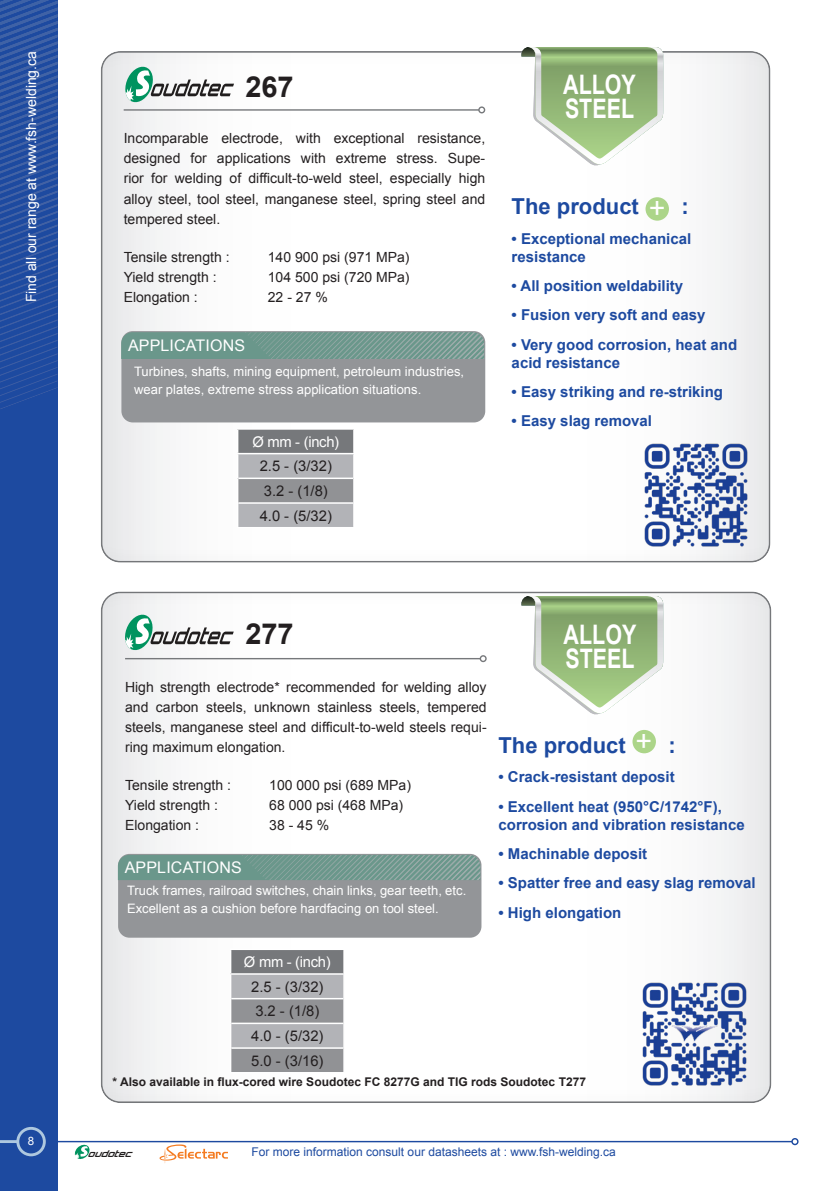
<style>
.page{position:relative;width:840px;height:1191px;background:#fff}
.page>*{position:absolute;margin:0;border:0;box-sizing:border-box;transform-origin:0 0}
.t1{font:700 29px "Arial";color:#231f20}
.t2{font:700 26.8px/24px "Arial";color:#fff;scale:.8 1}
.t3{font:22.4px/24px "Arial";color:#fff;scale:.8 1}
.t4{font:700 22px "Arial";color:#1d4aa0}
.t5{font:16px "Arial";letter-spacing:.01em;color:#fff}
.t6{font:700 15px/18px "Arial";color:#1d4aa0}
.t7{font:14.8px/24.6px "Arial";color:#231f20}
.t8{font:14.8px "Arial";letter-spacing:-.02em;color:#fff}
.t9{font:14px/20px "Arial";color:#231f20;text-align:justify}
.t10{font:14px "Arial";color:#fff}
.t11{font:13px/18px "Arial";color:#fff}
.t12{font:700 12px "Arial";color:#231f20}
.t13{font:12px "Arial";color:#1d4aa0}
.t14{font:11.6px "Arial";color:#fff}
.t15{font:italic 700 8.8px "Orbitron";color:#211e1e;scale:1.1 1}
.s1{font-weight:400;font-size:28.6px;color:#fff}
</style>
<div class="page">
<div style="left:100px;top:48px;width:672px;height:514px;background:#231f20;opacity:.38"></div>
<img style="left:638px;top:438px;width:114px;height:114px">
<div style="left:99px;top:589px;width:674px;height:514px;background:#231f20;opacity:.38"></div>
<img style="left:638px;top:977px;width:113px;height:112px">
<div style="left:0;top:0;width:57px;height:1191px;background:#1d4aa0"></div>
<svg style="left:0;top:0;width:57px;height:409px"></svg>
<div style="left:16px;top:1126px;width:30px;height:30px;border:3px solid #aec8df;border-radius:50%"></div>
<hr style="left:0;top:1140px;width:18px;height:3px;background:#aec8df">
<hr style="left:57px;top:1140px;width:734px;height:2px;background:#1d4aa0">
<div style="left:790px;top:1138px;width:8px;height:7px;border:1px solid #1d4aa0;border-radius:50%"></div>
<svg style="left:74px;top:1144px;width:16px;height:15px"></svg>
<svg style="left:159px;top:1144px;width:69px;height:19px"></svg>
<hr style="left:124px;top:109px;width:354px;height:2px;background:#76787b">
<div style="left:478px;top:106px;width:7px;height:7px;border:1px solid #76787b;border-radius:50%"></div>
<div style="left:645px;top:197px;width:23px;height:24px;background:#acd589;border-radius:50%"></div>
<hr style="left:125px;top:658px;width:355px;height:1px;background:#76787b">
<div style="left:479px;top:655px;width:7px;height:7px;border:1px solid #76787b;border-radius:50%"></div>
<div style="left:121px;top:331px;width:364px;height:91px;background:#939598;border-radius:11px"></div>
<svg style="left:121px;top:332px;width:363px;height:27px;background:#729a90"></svg>
<hr style="left:237px;top:428px;width:117px;height:2px;background:#fff">
<svg style="left:237px;top:430px;width:117px;height:98px;background:#a2a3a6"></svg>
<div style="left:118px;top:854px;width:363px;height:83px;background:#939598;border-radius:11px"></div>
<svg style="left:118px;top:855px;width:362px;height:25px;background:#729a90"></svg>
<hr style="left:230px;top:948px;width:114px;height:2px;background:#fff">
<hr style="left:230px;top:1072px;width:114px;height:1px;background:#fff">
<svg style="left:230px;top:950px;width:114px;height:122px;background:#a0a1a4"></svg>
<svg style="left:124px;top:64px;width:110px;height:41px"></svg>
<svg style="left:521px;top:47px;width:141px;height:119px"></svg>
<svg style="left:123px;top:612px;width:111px;height:40px"></svg>
<svg style="left:521px;top:596px;width:141px;height:119px"></svg>
<div style="left:632px;top:730px;width:23px;height:23px;background:#acd589;border-radius:50%"></div>
<p class="t10" style="left:22px;top:302px;width:253px;rotate:-90deg">Find all our range at www.fsh-welding.ca</p>
<p class="t14" style="left:28px;top:1133px;width:8px">8</p>
<h2 class="t2" style="left:563px;top:74px;width:92px">ALLOY<br>STEEL</h2>
<h1 class="t1" style="left:245px;top:67px;width:50px">267</h1>
<h3 class="t3" style="left:561px;top:73px;width:70px">ACIER<br>ALLIÉ</h3>
<p class="t9" style="left:124px;top:129px;width:363px">Incomparable electrode, with exceptional resistance, designed for applications with extreme stress. Supe&shy;rior for welding of difficult-to-weld steel, especially high alloy steel, tool steel, manganese steel, spring steel and tempered steel.</p>
<p class="t9" style="left:124px;top:247px;width:107px">Tensile strength :</p>
<p class="t9" style="left:268px;top:247px;width:143px">140 900 psi (971 MPa)</p>
<p class="t9" style="left:124px;top:267px;width:94px">Yield strength :</p>
<p class="t9" style="left:268px;top:267px;width:143px">104 500 psi (720 MPa)</p>
<p class="t9" style="left:124px;top:287px;width:75px">Elongation :</p>
<p class="t9" style="left:268px;top:287px;width:61px">22 - 27 %</p>
<p class="t5" style="left:128px;top:335px;width:119px">APPLICATIONS</p>
<p class="t11" style="left:134px;top:363px;width:331px">Turbines, shafts, mining equipment, petroleum industries, wear plates, extreme stress application situations.</p>
<p class="t8" style="left:252px;top:432px;width:88px">Ø mm - (inch)</p>
<p class="t7" style="left:259px;top:454px;width:74px">2.5 - (3/32)<br>3.2 - (1/8)<br>4.0 - (5/32)</p>
<h3 class="t4" style="left:511px;top:192px;width:178px">The product <span class="s1">+</span> :</h3>
<p class="t6" style="left:511px;top:230px;width:181px">• Exceptional mechanical resistance</p>
<p class="t6" style="left:511px;top:277px;width:173px">• All position weldability</p>
<p class="t6" style="left:511px;top:307px;width:195px">• Fusion very soft and easy</p>
<p class="t6" style="left:511px;top:336px;width:227px">• Very good corrosion, heat and acid resistance</p>
<p class="t6" style="left:511px;top:383px;width:213px">• Easy striking and re-striking</p>
<p class="t6" style="left:511px;top:413px;width:142px">• Easy slag removal</p>
<h1 class="t1" style="left:245px;top:615px;width:50px">277</h1>
<p class="t9" style="left:125px;top:677px;width:363px">High strength electrode* recommended for welding alloy and carbon steels, unknown stainless steels, tempered steels, manganese steel and difficult-to-weld steels requi&shy;ring maximum elongation.</p>
<p class="t9" style="left:125px;top:775px;width:107px">Tensile strength :</p>
<p class="t9" style="left:269px;top:775px;width:143px">100 000 psi (689 MPa)</p>
<p class="t9" style="left:125px;top:795px;width:94px">Yield strength :</p>
<p class="t9" style="left:269px;top:795px;width:135px">68 000 psi (468 MPa)</p>
<p class="t9" style="left:125px;top:815px;width:75px">Elongation :</p>
<p class="t9" style="left:269px;top:815px;width:61px">38 - 45 %</p>
<p class="t5" style="left:125px;top:856px;width:119px">APPLICATIONS</p>
<p class="t11" style="left:127px;top:881px;width:340px">Truck frames, railroad switches, chain links, gear teeth, etc.<br>Excellent as a cushion before hardfacing on tool steel.</p>
<h2 class="t2" style="left:563px;top:623px;width:92px">ALLOY<br>STEEL</h2>
<h3 class="t4" style="left:498px;top:731px;width:178px">The product <span class="s1">+</span> :</h3>
<p class="t6" style="left:498px;top:768px;width:178px">• Crack-resistant deposit</p>
<p class="t6" style="left:498px;top:798px;width:247px">• Excellent heat (950°C/1742°F), corrosion and vibration resistance</p>
<p class="t6" style="left:498px;top:845px;width:150px">• Machinable deposit</p>
<p class="t6" style="left:498px;top:874px;width:259px">• Spatter free and easy slag removal</p>
<p class="t6" style="left:498px;top:904px;width:124px">• High elongation</p>
<p class="t8" style="left:244px;top:952px;width:88px">Ø mm - (inch)</p>
<p class="t7" style="left:251px;top:974px;width:74px">2.5 - (3/32)<br>3.2 - (1/8)<br>4.0 - (5/32)<br>5.0 - (3/16)</p>
<p class="t12" style="left:112px;top:1074px;width:475px">* Also available in flux-cored wire Soudotec FC 8277G and TIG rods Soudotec T277</p>
<p class="t15" style="left:87px;top:1148px;width:45px">oudotec</p>
<p class="t13" style="left:251px;top:1144px;width:366px">For more information consult our datasheets at : www.fsh-welding.ca</p>
</div>
